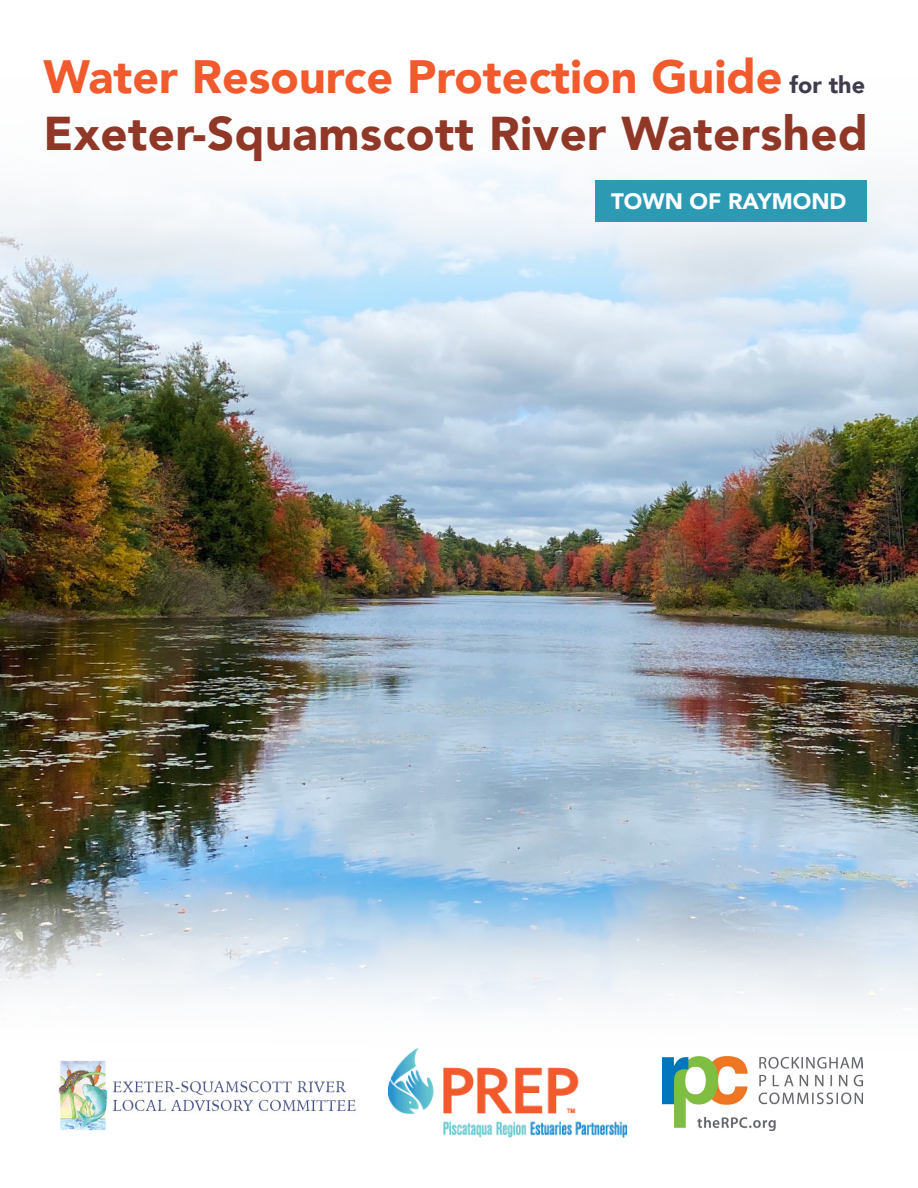
<style>
.page{position:relative;width:918px;height:1188px;background:#fff}
.page>*{position:absolute;margin:0;border:0;box-sizing:border-box;transform-origin:0 0}
.t1{font:900 47.25px "Avenir";letter-spacing:.01em;color:#903828}
.t2{font:900 46.65px "Avenir";color:#f15a2c}
.t3{font:900 22.35px "Avenir";color:#fff}
.s1{font-size:23.25px;color:#403c4b}
</style>
<div class="page">
<img style="left:0;top:419px;width:918px;height:456px">
<img style="left:58px;top:1060px;width:298px;height:71px">
<img style="left:662px;top:1056px;width:200px;height:74px">
<svg style="left:0;top:162px;width:918px;height:257px"></svg>
<svg style="left:0;top:878px;width:918px;height:171px"></svg>
<div style="left:596px;top:180px;width:271px;height:41px;background:#2d9ab3"></div>
<img style="left:389px;top:1049px;width:238px;height:89px">
<p class="t2" style="left:44px;top:37px;width:823px">Water Resource Protection Guide <span class="s1">for the</span></p>
<p class="t1" style="left:43px;top:93px;width:826px">Exeter-Squamscott River Watershed</p>
<p class="t3" style="left:611px;top:182px;width:237px">TOWN OF RAYMOND</p>
</div>
